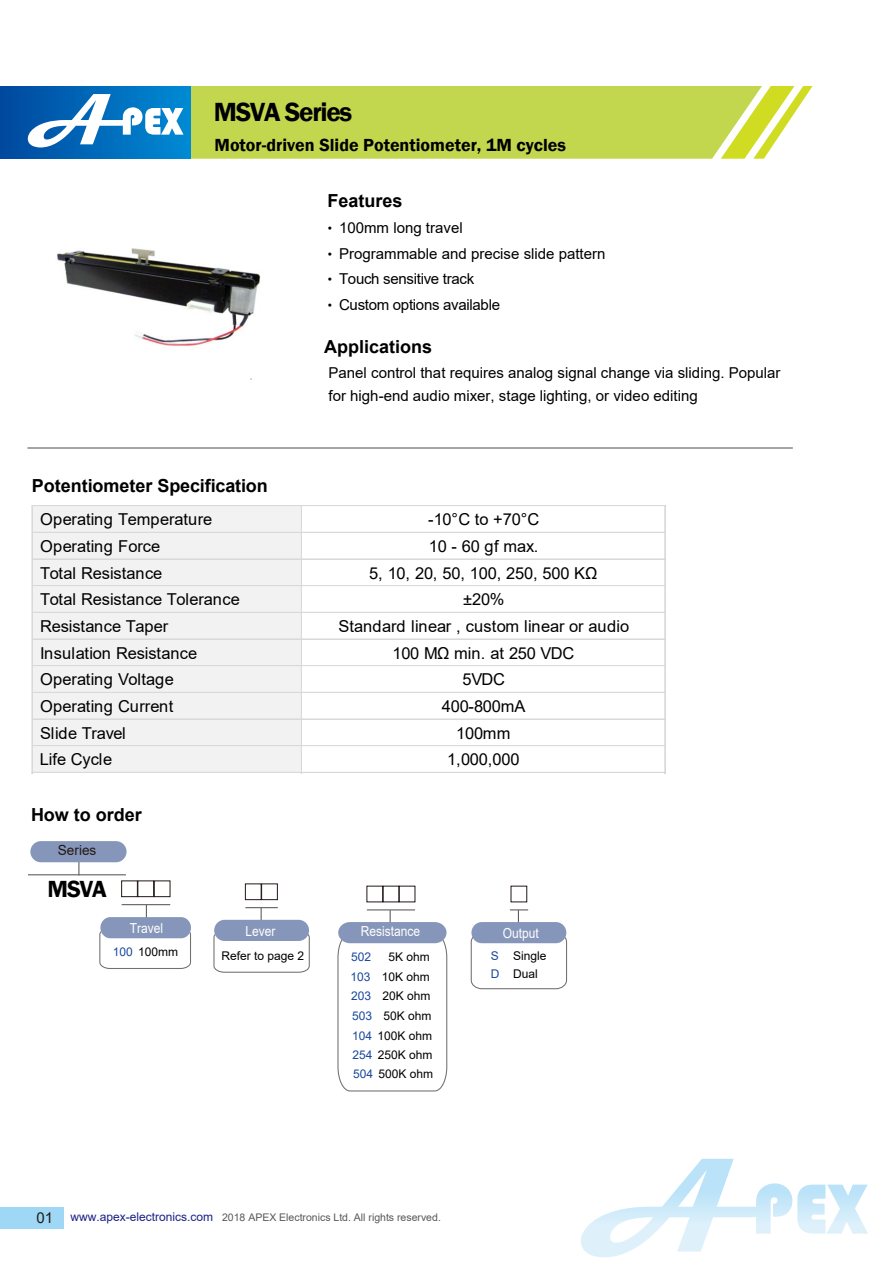
<style>
.page{position:relative;width:893px;height:1263px;background:#fff}
.page>*{position:absolute;margin:0;border:0;box-sizing:border-box;transform-origin:0 0}
.t1{font:600 27px "Franklin Gothic";letter-spacing:-.045em;color:#000}
.t2{font:600 24px "Franklin Gothic";color:#000}
.t3{font:700 18px "Arial";color:#000}
.t4{font:600 18px "Franklin Gothic";color:#000}
.t5{font:16.35px "Arial";letter-spacing:-.015em;color:#000}
.t6{font:16.35px "Arial";letter-spacing:.005em;color:#000}
.t7{font:15px/25.5px "Arial";color:#000}
.t8{font:15px "Arial";color:#231815}
.t9{font:13.95px "Arial";color:#231815}
.t10{font:13.8px "Arial";color:#fff;scale:.87 1}
.t11{font:12px/19.6px "Arial";color:#000}
.t12{font:12px "Arial";color:#1a479c}
.t13{font:10.5px "Arial";color:#595757}
.s1{font-family:"Ming Li U"}
.s2{color:#1a479c}
.s3{font-size:12px;color:#1d2087}
</style>
<div class="page">
<svg style="left:261px;top:908px;width:1px;height:12px"></svg>
<div style="left:245px;top:883px;width:17px;height:17px;border:1px solid #231815"></div>
<div style="left:261px;top:883px;width:17px;height:17px;border:1px solid #231815"></div>
<hr style="left:245px;top:907px;width:33px;height:1px;background:#595757">
<svg style="left:146px;top:905px;width:1px;height:12px"></svg>
<div style="left:121px;top:880px;width:17px;height:17px;border:1px solid #231815"></div>
<div style="left:137px;top:880px;width:17px;height:17px;border:1px solid #231815"></div>
<hr style="left:122px;top:904px;width:48px;height:1px;background:#595757">
<div style="left:0;top:1207px;width:64px;height:22px;background:#9ed8f5"></div>
<svg style="left:191px;top:86px;width:622px;height:73px;background:#c7da58"></svg>
<div style="left:0;top:86px;width:191px;height:73px;background:linear-gradient(to right,#00489e,#008ad4)"></div>
<svg style="left:581px;top:1159px;width:287px;height:98px"></svg>
<svg style="left:28px;top:94px;width:156px;height:53px"></svg>
<hr style="left:27px;top:447px;width:766px;height:2px;background:#808285">
<svg style="left:78px;top:862px;width:1px;height:12px"></svg>
<hr style="left:28px;top:874px;width:98px;height:1px;background:#595757">
<div style="left:30px;top:841px;width:97px;height:21px;background:#8696ba;border-radius:11px"></div>
<svg style="left:99px;top:931px;width:92px;height:38px"></svg>
<div style="left:100px;top:917px;width:91px;height:21px;background:#8696ba;border-radius:10px"></div>
<svg style="left:213px;top:934px;width:97px;height:39px"></svg>
<div style="left:214px;top:920px;width:95px;height:21px;background:#8696ba;border-radius:11px"></div>
<div style="left:366px;top:886px;width:17px;height:16px;border:1px solid #231815"></div>
<hr style="left:367px;top:909px;width:48px;height:1px;background:#595757">
<svg style="left:337px;top:910px;width:111px;height:182px"></svg>
<div style="left:154px;top:880px;width:16px;height:17px;border:1px solid #231815"></div>
<div style="left:399px;top:886px;width:16px;height:16px;border:1px solid #231815"></div>
<svg style="left:510px;top:909px;width:18px;height:13px"></svg>
<svg style="left:470px;top:932px;width:98px;height:58px"></svg>
<div style="left:471px;top:922px;width:95px;height:21px;background:#8696ba;border-radius:11px"></div>
<img style="left:56px;top:248px;width:205px;height:99px">
<div style="left:33px;top:506px;width:269px;height:267px;background:#f2f2f2"></div>
<hr style="left:33px;top:506px;width:632px;height:1px;background:#d9d9d9">
<hr style="left:33px;top:532px;width:632px;height:1px;background:#d9d9d9">
<hr style="left:33px;top:559px;width:632px;height:1px;background:#d9d9d9">
<hr style="left:33px;top:585px;width:632px;height:1px;background:#d9d9d9">
<hr style="left:33px;top:586px;width:632px;height:1px;background:#d9d9d9">
<hr style="left:33px;top:612px;width:632px;height:1px;background:#d9d9d9">
<hr style="left:33px;top:639px;width:632px;height:1px;background:#d9d9d9">
<hr style="left:33px;top:665px;width:632px;height:1px;background:#d9d9d9">
<hr style="left:33px;top:666px;width:632px;height:1px;background:#d9d9d9">
<hr style="left:33px;top:692px;width:632px;height:1px;background:#d9d9d9">
<hr style="left:33px;top:719px;width:632px;height:1px;background:#d9d9d9">
<hr style="left:33px;top:745px;width:632px;height:1px;background:#d9d9d9">
<hr style="left:33px;top:746px;width:632px;height:1px;background:#d9d9d9">
<hr style="left:32px;top:506px;width:1px;height:267px;background:#d9d9d9">
<hr style="left:301px;top:506px;width:1px;height:267px;background:#d9d9d9">
<hr style="left:33px;top:772px;width:632px;height:1px;background:#d9d9d9">
<hr style="left:664px;top:506px;width:1px;height:267px;background:#d9d9d9">
<hr style="left:665px;top:506px;width:1px;height:267px;background:#d9d9d9">
<h1 class="t1" style="left:214px;top:95px;width:140px">MSVA Series</h1>
<p class="t4" style="left:214px;top:134px;width:353px">Motor-driven Slide Potentiometer, 1M cycles</p>
<p class="t3" style="left:32px;top:473px;width:238px">Potentiometer Specification</p>
<p class="t3" style="left:328px;top:188px;width:77px">Features</p>
<p class="t7" style="left:322px;top:215px;width:284px"><span class="s1">‧</span>100mm long travel<br><span class="s1">‧</span>Programmable and precise slide pattern <span class="s1">‧</span>Touch sensitive track<br><span class="s1">‧</span>Custom options available</p>
<p class="t3" style="left:324px;top:334px;width:110px">Applications</p>
<p class="t7" style="left:329px;top:362px;width:453px;line-height:22.5px">Panel control that requires analog signal change via sliding. Popular for high-end audio mixer, stage lighting, or video editing</p>
<p class="t5" style="left:40px;top:508px;width:174px">Operating Temperature</p>
<p class="t5" style="left:428px;top:508px;width:113px">-10°C to +70°C</p>
<p class="t5" style="left:40px;top:535px;width:122px">Operating Force</p>
<p class="t5" style="left:429px;top:535px;width:111px">10 - 60 gf max.</p>
<p class="t5" style="left:40px;top:562px;width:124px">Total Resistance</p>
<p class="t5" style="left:369px;top:562px;width:230px">5, 10, 20, 50, 100, 250, 500 KΩ</p>
<p class="t5" style="left:40px;top:588px;width:201px">Total Resistance Tolerance</p>
<p class="t5" style="left:463px;top:588px;width:43px">±20%</p>
<p class="t5" style="left:40px;top:615px;width:130px">Resistance Taper</p>
<p class="t5" style="left:338px;top:615px;width:292px">Standard linear , custom linear or audio</p>
<p class="t5" style="left:40px;top:642px;width:159px">Insulation Resistance</p>
<p class="t5" style="left:392px;top:642px;width:183px">100 MΩ min. at 250 VDC</p>
<p class="t6" style="left:40px;top:668px;width:135px">Operating Voltage</p>
<p class="t5" style="left:462px;top:668px;width:44px">5VDC</p>
<p class="t5" style="left:40px;top:695px;width:135px">Operating Current</p>
<p class="t5" style="left:442px;top:695px;width:85px">400-800mA</p>
<p class="t5" style="left:40px;top:722px;width:87px">Slide Travel</p>
<p class="t5" style="left:456px;top:722px;width:56px">100mm</p>
<p class="t5" style="left:40px;top:748px;width:74px">Life Cycle</p>
<p class="t5" style="left:447px;top:748px;width:74px">1,000,000</p>
<p class="t3" style="left:31px;top:802px;width:112px">How to order</p>
<p class="t9" style="left:58px;top:841px;width:40px">Series</p>
<h2 class="t2" style="left:47px;top:874px;width:61px">MSVA</h2>
<p class="t10" style="left:130px;top:919px;width:40px">Travel</p>
<p class="t10" style="left:245px;top:921px;width:36px">Lever</p>
<p class="t10" style="left:361px;top:922px;width:70px">Resistance</p>
<p class="t12" style="left:351px;top:948px;width:22px">502</p>
<p class="t11" style="left:113px;top:942px;width:67px"><span class="s2">100</span> 100mm</p>
<p class="t11" style="left:221px;top:946px;width:84px">Refer to page 2</p>
<p class="t11" style="left:350px;top:947px;width:83px;text-indent:38px">5K ohm<br><span class="s2">103</span> 10K ohm<br><span class="s2">203</span> 20K ohm<br><span class="s2">503</span> 50K ohm<br><span class="s2">104</span> 100K ohm</p>
<p class="t11" style="left:352px;top:1045px;width:82px"><span class="s2">254</span> 250K ohm<br><span class="s2">504</span> 500K ohm</p>
<p class="t10" style="left:503px;top:924px;width:43px">Output</p>
<p class="t11" style="left:491px;top:947px;width:57px;line-height:17.2px"><span class="s2">S</span> Single<br><span class="s2">D</span> Dual</p>
<p class="t8" style="left:37px;top:1208px;width:18px">01</p>
<p class="t13" style="left:70px;top:1210px;width:372px"><span class="s3">www.apex-electronics.com</span> 2018 APEX Electronics Ltd. All rights reserved.</p>
</div>
